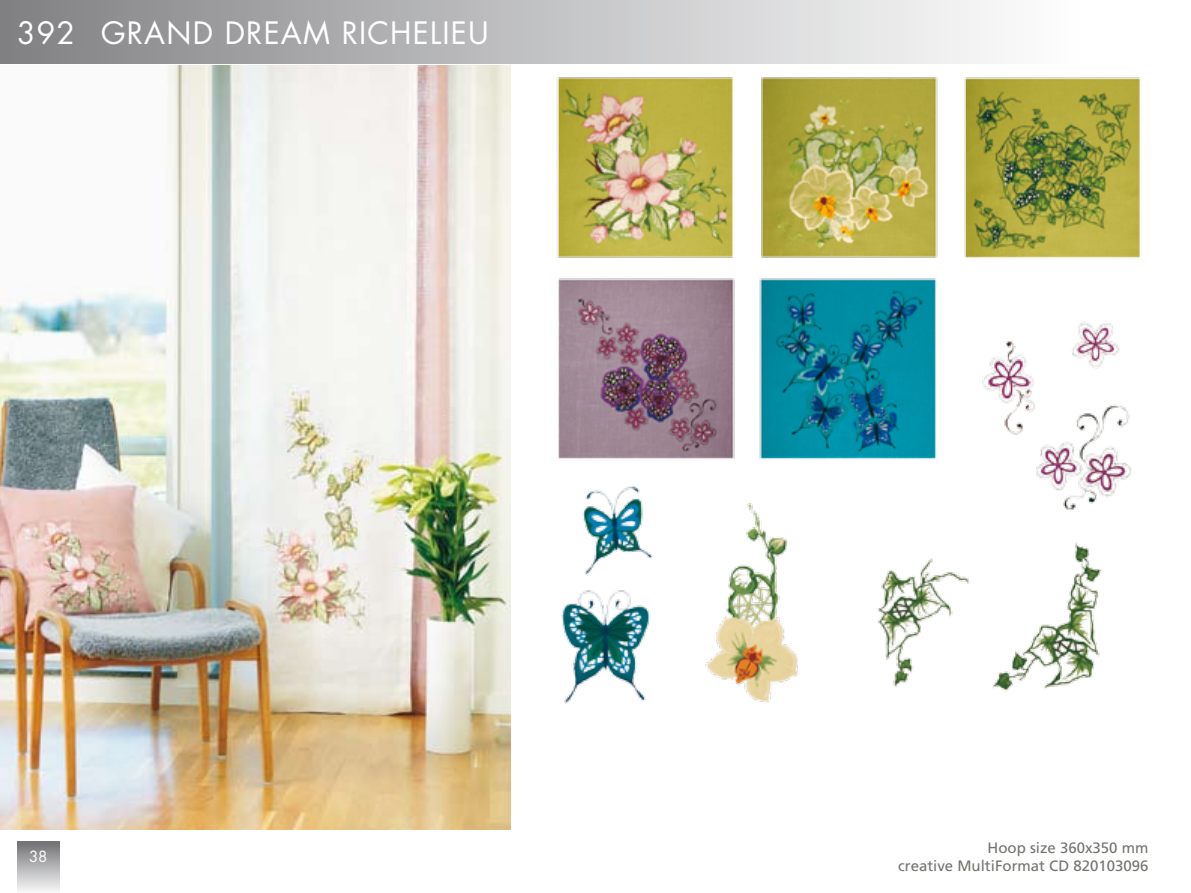
<style>
.page{position:relative;width:1191px;height:893px;background:#fff}
.page>*{position:absolute;margin:0;border:0;box-sizing:border-box;transform-origin:0 0}
.t1{font:30px "Futura";letter-spacing:.04em;color:#fff}
.t2{font:15px/18px "Frutiger";color:#75736f;text-align:right}
.t3{font:15px "Futura";color:#fff}
</style>
<div class="page">
<div style="left:17px;top:842px;width:43px;height:51px;background:linear-gradient(to bottom,#727275,#fafafb)"></div>
<div style="left:0;top:0;width:1191px;height:64px;background:linear-gradient(to right,#838386,#fff)"></div>
<hr style="left:1190px;top:0;width:1px;height:64px;background:#fff">
<img style="left:0;top:65px;width:510px;height:765px">
<img style="left:557px;top:77px;width:583px;height:627px">
<h1 class="t1" style="left:17px;top:14px;width:169px">392 GRANDDR</h1>
<h1 class="t1" style="left:264px;top:14px;width:181px">EAM RICHELIeu</h1>
<p class="t3" style="left:29px;top:847px;width:20px">38</p>
<p class="t2" style="left:898px;top:839px;width:252px">Hoop size 360x350 mm<br>creative MultiFormat CD 820103096</p>
</div>
